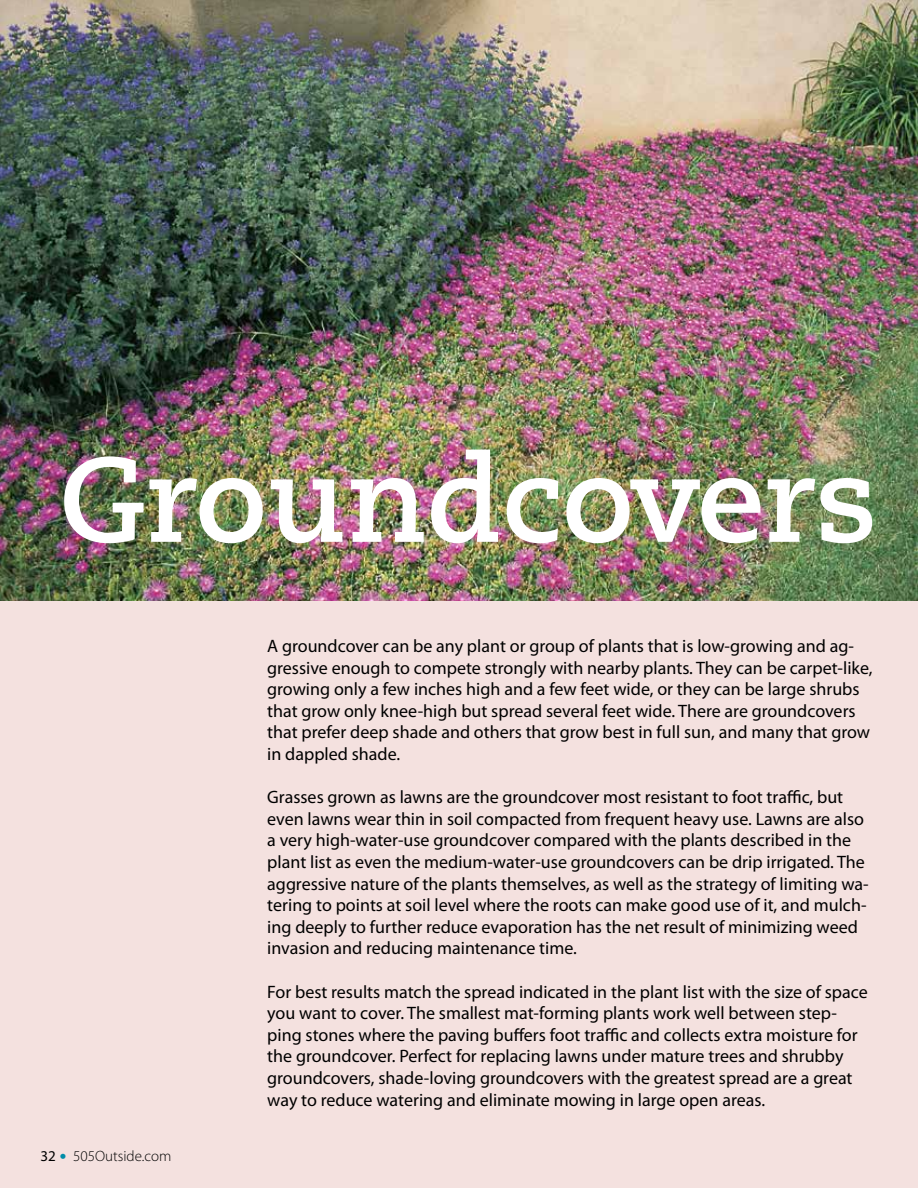
<style>
.page{position:relative;width:918px;height:1188px;background:#fff}
.page>*{position:absolute;margin:0;border:0;box-sizing:border-box;transform-origin:0 0}
.t1{font:700 120px "Caecilia LT Std";color:#fff}
.t2{font:18px/21.6px "Myriad Pro";color:#000}
.t3{font:300 15px "Myriad Pro";color:#000}
.s1{font-weight:400}
.s2{font-weight:900;font-size:18px;color:#008da8}
</style>
<div class="page">
<div style="left:0;top:42px;width:918px;height:1146px;background:#f4e1df"></div>
<img style="left:0;top:0;width:918px;height:601px">
<h1 class="t1" style="left:59px;top:429px;width:820px">Groundcovers</h1>
<p class="t3" style="left:40px;top:1147px;width:132px"><span class="s1">32</span> <span class="s2">•</span> 505Outside.com</p>
<p class="t2" style="left:267px;top:635px;width:607px">A groundcover can be any plant or group of plants that is low-growing and ag&shy;gressive enough to compete strongly with nearby plants. They can be carpet-like, growing only a few inches high and a few feet wide, or they can be large shrubs that grow only knee-high but spread several feet wide. There are groundcovers that prefer deep shade and others that grow best in full sun, and many that grow in dappled shade.</p>
<p class="t2" style="left:267px;top:786px;width:603px">Grasses grown as lawns are the groundcover most resistant to foot traffic, but even lawns wear thin in soil compacted from frequent heavy use. Lawns are also a very high-water-use groundcover compared with the plants described in the plant list as even the medium-water-use groundcovers can be drip irrigated. The aggressive nature of the plants themselves, as well as the strategy of limiting wa&shy;tering to points at soil level where the roots can make good use of it, and mulch&shy;ing deeply to further reduce evaporation has the net result of minimizing weed invasion and reducing maintenance time.</p>
<p class="t2" style="left:267px;top:981px;width:602px">For best results match the spread indicated in the plant list with the size of space you want to cover. The smallest mat-forming plants work well between step&shy;ping stones where the paving buffers foot traffic and collects extra moisture for the groundcover. Perfect for replacing lawns under mature trees and shrubby groundcovers, shade-loving groundcovers with the greatest spread are a great way to reduce watering and eliminate mowing in large open areas.</p>
</div>
